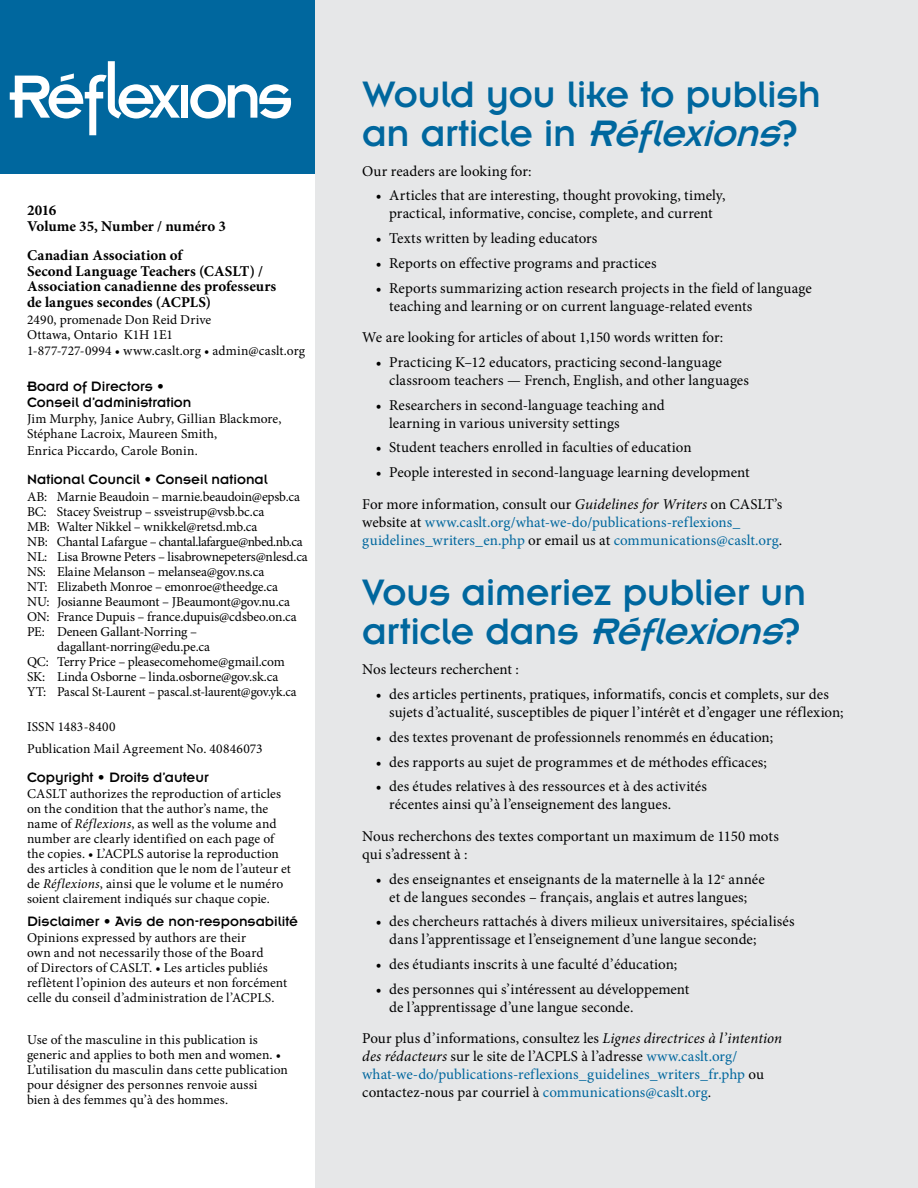
<style>
.page{position:relative;width:918px;height:1188px;background:#fff}
.page>*{position:absolute;margin:0;border:0;box-sizing:border-box;transform-origin:0 0}
.t1{font:40.5px/39px "Insignia A";letter-spacing:-.01em;color:#00679e}
.t2{font:15px/18px "Minion Pro";letter-spacing:.005em;color:#000}
.t3{font:15px/18px "Minion Pro";color:#00679e}
.t4{font:700 15px/15.8px "Minion Pro";letter-spacing:.005em;color:#000}
.t5{font:15px/15.8px "Insignia A";color:#000}
.t6{font:13.5px/15px "Minion Pro";color:#000}
.t7{font:13.5px "Minion Pro";letter-spacing:-.025em;color:#000}
.s1{font-style:italic}
.s2{color:#000}
.s3{font-style:italic;color:#000}
</style>
<div class="page">
<div style="left:0;top:0;width:318px;height:174px;background:#00679e"></div>
<div style="left:315px;top:0;width:603px;height:1188px;background:#e6e7e8"></div>
<svg style="left:10px;top:61px;width:170px;height:74px"></svg>
<div style="left:181px;top:85px;width:7px;height:33px;background:#fff"></div>
<svg style="left:190px;top:84px;width:101px;height:35px"></svg>
<p class="t4" style="left:27px;top:202px;width:201px">2016<br>Volume 35, Number / numéro 3</p>
<p class="t4" style="left:27px;top:247px;width:251px">Canadian Association of<br>Second Language Teachers (CASLT) /<br>Association canadienne des professeurs de langues secondes (ACPLS)</p>
<p class="t6" style="left:27px;top:312px;width:186px">2490, promenade Don Reid Drive<br>Ottawa, Ontario K1H 1E1</p>
<p class="t6" style="left:27px;top:343px;width:280px">1-877-727-0994 • www.caslt.org • admin@caslt.org</p>
<p class="t5" style="left:27px;top:379px;width:166px">Board of Directors •<br>Conseil d’administration</p>
<p class="t6" style="left:27px;top:412px;width:256px">Jim Murphy, Janice Aubry, Gillian Blackmore,<br>Stéphane Lacroix, Maureen Smith,</p>
<p class="t6" style="left:27px;top:443px;width:172px">Enrica Piccardo, Carole Bonin.</p>
<p class="t5" style="left:27px;top:472px;width:242px">National Council • Conseil national</p>
<p class="t6" style="left:27px;top:489px;width:275px">AB: Marnie Beaudoin – marnie.beaudoin@epsb.ca</p>
<p class="t6" style="left:27px;top:504px;width:239px">BC: Stacey Sveistrup – ssveistrup@vsb.bc.ca</p>
<p class="t6" style="left:27px;top:519px;width:232px">MB: Walter Nikkel – wnikkel@retsd.mb.ca</p>
<p class="t7" style="left:27px;top:532px;width:277px">NB: Chantal Lafargue – chantal.lafargue@nbed.nb.ca</p>
<p class="t6" style="left:27px;top:549px;width:282px">NL: Lisa Browne Peters – lisabrownepeters@nlesd.ca</p>
<p class="t6" style="left:27px;top:564px;width:239px">NS: Elaine Melanson – melansea@gov.ns.ca</p>
<p class="t6" style="left:27px;top:579px;width:252px">NT: Elizabeth Monroe – emonroe@theedge.ca</p>
<p class="t6" style="left:27px;top:594px;width:265px">NU: Josianne Beaumont – JBeaumont@gov.nu.ca</p>
<p class="t6" style="left:27px;top:609px;width:271px">ON: France Dupuis – france.dupuis@cdsbeo.on.ca</p>
<p class="t6" style="left:27px;top:624px;width:172px">PE: Deneen Gallant-Norring –</p>
<p class="t6" style="left:57px;top:639px;width:155px">dagallant-norring@edu.pe.ca</p>
<p class="t6" style="left:27px;top:654px;width:259px">QC: Terry Price – pleasecomehome@gmail.com</p>
<p class="t6" style="left:27px;top:669px;width:253px">SK: Linda Osborne – linda.osborne@gov.sk.ca</p>
<p class="t6" style="left:27px;top:684px;width:271px">YT: Pascal St-Laurent – pascal.st-laurent@gov.yk.ca</p>
<p class="t6" style="left:27px;top:716px;width:237px;line-height:21.8px">ISSN 1483-8400<br>Publication Mail Agreement No. 40846073</p>
<p class="t5" style="left:27px;top:769px;width:183px">Copyright • Droits d’auteur</p>
<p class="t6" style="left:27px;top:787px;width:266px">CASLT authorizes the reproduction of articles on the condition that the author’s name, the name of <span class="s1">Réflexions</span>, as well as the volume and number are clearly identified on each page of the copies. • L’ACPLS autorise la reproduction des articles à condition que le nom de l’auteur et de <span class="s1">Réflexions</span>, ainsi que le volume et le numéro soient clairement indiqués sur chaque copie.</p>
<p class="t5" style="left:27px;top:913px;width:273px">Disclaimer • Avis de non-responsabilité</p>
<p class="t6" style="left:27px;top:931px;width:262px">Opinions expressed by authors are their<br>own and not necessarily those of the Board<br>of Directors of CASLT. • Les articles publiés reflètent l’opinion des auteurs et non forcément celle du conseil d’administration de l’ACPLS.</p>
<p class="t6" style="left:27px;top:1033px;width:262px">Use of the masculine in this publication is generic and applies to both men and women. • L’utilisation du masculin dans cette publication pour désigner des personnes renvoie aussi<br>bien à des femmes qu’à des hommes.</p>
<h1 class="t1" style="left:362px;top:75px;width:460px">Would you like to publish a n a r t i c l e i n <span class="s1">Réflexions</span>?</h1>
<p class="t2" style="left:362px;top:162px;width:171px">Our readers are looking for:</p>
<p class="t2" style="left:376px;top:187px;width:351px;text-align:center">• Articles that are interesting, thought provoking, timely, practical, informative, concise, complete, and current</p>
<p class="t2" style="left:376px;top:230px;width:223px">• Texts written by leading educators</p>
<p class="t2" style="left:376px;top:254px;width:282px">• Reports on effective programs and practices</p>
<p class="t2" style="left:389px;top:279px;width:424px;text-indent:-13px">• Reports summarizing action research projects in the field of language teaching and learning or on current language-related events</p>
<p class="t2" style="left:362px;top:329px;width:362px">We are looking for articles of about 1,150 words written for:</p>
<p class="t2" style="left:389px;top:353px;width:361px;text-indent:-13px">• Practicing K–12 educators, practicing second-language classroom teachers — French, English, and other languages</p>
<p class="t2" style="left:389px;top:396px;width:277px;text-indent:-13px">• Researchers in second-language teaching and learning in various university settings</p>
<p class="t2" style="left:376px;top:439px;width:317px">• Student teachers enrolled in faculties of education</p>
<p class="t2" style="left:362px;top:457px;width:422px;line-height:31.5px;text-indent:14px">• People interested in second-language learning development<br>For more information, consult our <span class="s1">Guidelines for Writers</span> on CASLT’s</p>
<p class="t3" style="left:362px;top:513px;width:421px"><span class="s2">website at</span> www.caslt.org/what-we-do/publications-reflexions_ guidelines_writers_en.php <span class="s2">or email us at</span> communications@caslt.org<span class="s2">.</span></p>
<h1 class="t1" style="left:362px;top:573px;width:446px">Vous aimeriez publier un a r t i c l e d a n s <span class="s1">Réflexions</span>?</h1>
<p class="t2" style="left:362px;top:661px;width:158px">Nos lecteurs recherchent :</p>
<p class="t2" style="left:389px;top:686px;width:456px;text-indent:-13px">• des articles pertinents, pratiques, informatifs, concis et complets, sur des sujets d’actualité, susceptibles de piquer l’intérêt et d’engager une réflexion;</p>
<p class="t2" style="left:376px;top:728px;width:399px">• des textes provenant de professionnels renommés en éducation;</p>
<p class="t2" style="left:376px;top:753px;width:393px">• des rapports au sujet de programmes et de méthodes efficaces;</p>
<p class="t2" style="left:389px;top:778px;width:319px;text-indent:-13px">• des études relatives à des ressources et à des activités récentes ainsi qu’à l’enseignement des langues.</p>
<p class="t2" style="left:362px;top:827px;width:418px">Nous recherchons des textes comportant un maximum de 1150 mots qui s’adressent à :</p>
<p class="t2" style="left:376px;top:870px;width:391px;text-align:center">• des enseignantes et enseignants de la maternelle à la 12<sup>e</sup> année et de langues secondes – français, anglais et autres langues;</p>
<p class="t2" style="left:389px;top:913px;width:407px;text-indent:-14px">• des chercheurs rattachés à divers milieux universitaires, spécialisés dans l’apprentissage et l’enseignement d’une langue seconde;</p>
<p class="t2" style="left:376px;top:956px;width:303px">• des étudiants inscrits à une faculté d’éducation;</p>
<p class="t2" style="left:389px;top:980px;width:302px;text-indent:-14px">• des personnes qui s’intéressent au développement de l’apprentissage d’une langue seconde.</p>
<p class="t3" style="left:362px;top:1030px;width:422px"><span class="s2">Pour plus d’informations, consultez les</span> <span class="s3">Lignes directrices à l’intention des rédacteurs</span> <span class="s2">sur le site de l’ACPLS à l’adresse</span> www.caslt.org/ what-we-do/publications-reflexions_guidelines_writers_fr.php <span class="s2">ou contactez-nous par courriel à</span> communications@caslt.org<span class="s2">.</span></p>
</div>
